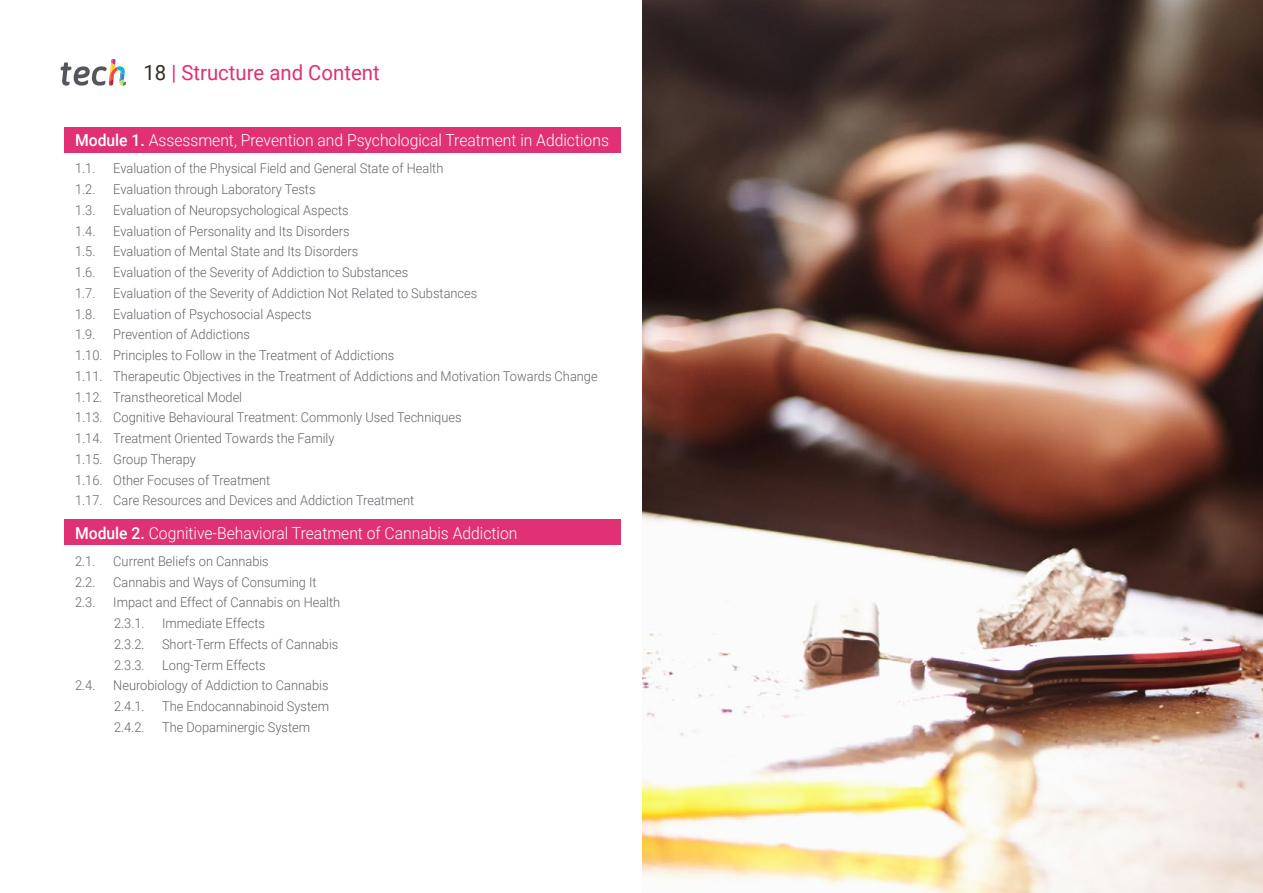
<style>
.page{position:relative;width:1263px;height:893px;background:#fff}
.page>*{position:absolute;margin:0;border:0;box-sizing:border-box;transform-origin:0 0}
.t1{font:21px "Roboto";color:#df3174}
.t2{font:300 16.5px "Roboto";color:#fff;scale:.95 1}
.t3{font:300 13.5px/20.7px "Roboto";color:#61646a;scale:.95 1}
.s1{color:#312e20}
.s2{font-weight:500}
</style>
<div class="page">
<div style="left:64px;top:128px;width:557px;height:25px;background:#df3174"></div>
<div style="left:64px;top:520px;width:557px;height:25px;background:#df3174"></div>
<img style="left:642px;top:0;width:621px;height:893px">
<svg style="left:61px;top:59px;width:65px;height:27px"></svg>
<h1 class="t1" style="left:144px;top:57px;width:238px"><span class="s1">18</span> | Structure and Content</h1>
<p class="t2" style="left:75px;top:129px;width:563px"><span class="s2">Module 1.</span> Assessment, Prevention and Psychological Treatment in Addictions</p>
<p class="t3" style="left:75px;top:158px;width:23px">1.1.</p>
<p class="t3" style="left:113px;top:158px;width:349px">Evaluation of the Physical Field and General State of Health</p>
<p class="t3" style="left:75px;top:179px;width:23px">1.2.</p>
<p class="t3" style="left:113px;top:179px;width:214px">Evaluation through Laboratory Tests</p>
<p class="t3" style="left:75px;top:199px;width:23px">1.3.</p>
<p class="t3" style="left:113px;top:199px;width:249px">Evaluation of Neuropsychological Aspects</p>
<p class="t3" style="left:75px;top:220px;width:23px">1.4.</p>
<p class="t3" style="left:113px;top:220px;width:250px">Evaluation of Personality and Its Disorders</p>
<p class="t3" style="left:75px;top:241px;width:23px">1.5.</p>
<p class="t3" style="left:113px;top:241px;width:259px">Evaluation of Mental State and Its Disorders</p>
<p class="t3" style="left:75px;top:262px;width:23px">1.6.</p>
<p class="t3" style="left:113px;top:262px;width:312px">Evaluation of the Severity of Addiction to Substances</p>
<p class="t3" style="left:75px;top:282px;width:23px">1.7.</p>
<p class="t3" style="left:113px;top:282px;width:385px">Evaluation of the Severity of Addiction Not Related to Substances</p>
<p class="t3" style="left:75px;top:303px;width:23px">1.8.</p>
<p class="t3" style="left:113px;top:303px;width:210px">Evaluation of Psychosocial Aspects</p>
<p class="t3" style="left:75px;top:324px;width:23px">1.9.</p>
<p class="t3" style="left:75px;top:324px;width:552px;text-indent:38px">Prevention of Addictions<br>1.10. Principles to Follow in the Treatment of Addictions<br>1.11. Therapeutic Objectives in the Treatment of Addictions and Motivation Towards Change 1.12. Transtheoretical Model<br>1.13. Cognitive Behavioural Treatment: Commonly Used Techniques<br>1.14. Treatment Oriented Towards the Family<br>1.15. Group Therapy<br>1.16. Other Focuses of Treatment<br>1.17. Care Resources and Devices and Addiction Treatment</p>
<p class="t2" style="left:75px;top:521px;width:467px"><span class="s2">Module 2.</span> Cognitive-Behavioral Treatment of Cannabis Addiction</p>
<p class="t3" style="left:75px;top:550px;width:23px">2.1.</p>
<p class="t3" style="left:113px;top:550px;width:165px">Current Beliefs on Cannabis</p>
<p class="t3" style="left:75px;top:571px;width:23px">2.2.</p>
<p class="t3" style="left:113px;top:571px;width:216px">Cannabis and Ways of Consuming It</p>
<p class="t3" style="left:75px;top:592px;width:23px">2.3.</p>
<p class="t3" style="left:113px;top:592px;width:240px">Impact and Effect of Cannabis on Health<br>2.3.1.</p>
<p class="t3" style="left:162px;top:612px;width:110px">Immediate Effects</p>
<p class="t3" style="left:114px;top:633px;width:34px">2.3.2.</p>
<p class="t3" style="left:162px;top:633px;width:187px">Short-Term Effects of Cannabis</p>
<p class="t3" style="left:114px;top:654px;width:34px">2.3.3.</p>
<p class="t3" style="left:162px;top:654px;width:111px">Long-Term Effects</p>
<p class="t3" style="left:75px;top:675px;width:23px">2.4.</p>
<p class="t3" style="left:113px;top:675px;width:228px">Neurobiology of Addiction to Cannabis<br>2.4.1.</p>
<p class="t3" style="left:162px;top:695px;width:177px">The Endocannabinoid System</p>
<p class="t3" style="left:114px;top:716px;width:34px">2.4.2.</p>
<p class="t3" style="left:162px;top:716px;width:157px">The Dopaminergic System</p>
</div>
